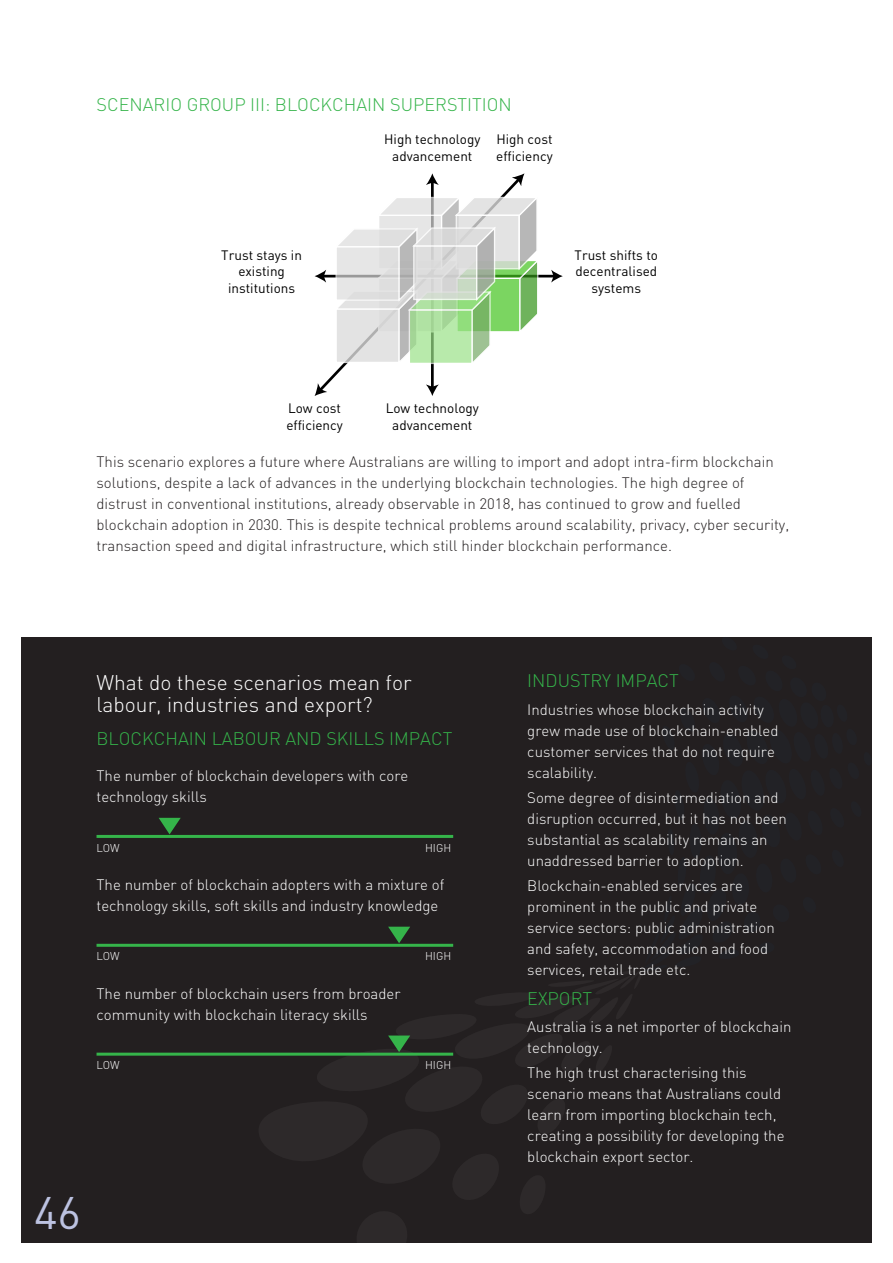
<style>
.page{position:relative;width:893px;height:1263px;background:#fff}
.page>*{position:absolute;margin:0;border:0;box-sizing:border-box;transform-origin:0 0}
.t1{font:45px "DIN";color:#bcc2e1}
.blue_sub_heading{font:300 21px/22.5px "DIN";color:#fff}
.H3{font:300 18px "DIN";color:#35b44a}
.Body_Copy_-_Black{font:300 15px/21px "DIN";color:#fff}
.Body_Copy_-_Black-2{font:300 15px/21px "DIN";color:#231f20}
.Body_Copy_-_White{font:300 15px/21px "DIN";color:#fff}
.t2{font:13.5px/16.2px "DIN";color:#000;text-align:center}
.Fig_title{font:300 11.25px "DIN";color:#fff}
</style>
<div class="page">
<div style="left:21px;top:637px;width:851px;height:605px;background:#231f20"></div>
<hr style="left:323px;top:275px;width:232px;height:2px;background:#000">
<svg style="left:551px;top:270px;width:12px;height:13px"></svg>
<svg style="left:316px;top:175px;width:199px;height:219px"></svg>
<svg style="left:512px;top:173px;width:12px;height:13px"></svg>
<svg style="left:315px;top:383px;width:12px;height:13px"></svg>
<svg style="left:335px;top:196px;width:204px;height:169px"></svg>
<hr style="left:97px;top:835px;width:356px;height:3px;background:#35b44a">
<svg style="left:159px;top:818px;width:22px;height:16px"></svg>
<hr style="left:97px;top:944px;width:356px;height:3px;background:#35b44a">
<hr style="left:97px;top:1053px;width:356px;height:3px;background:#35b44a">
<svg style="left:257px;top:835px;width:615px;height:408px"></svg>
<p class="H3" style="left:97px;top:93px;width:417px">SCENARIO GROUP III: BLOCKCHAIN SUPERSTITION</p>
<p class="t2" style="left:384px;top:131px;width:98px">High technology advancement</p>
<p class="t2" style="left:496px;top:131px;width:58px;text-align:left">High cost efficiency</p>
<p class="t2" style="left:221px;top:247px;width:82px">Trust stays in existing institutions</p>
<p class="t2" style="left:575px;top:247px;width:85px">Trust shifts to decentralised systems</p>
<p class="t2" style="left:286px;top:400px;width:58px;text-align:left">Low cost efficiency</p>
<p class="t2" style="left:386px;top:400px;width:95px">Low technology advancement</p>
<p class="Body_Copy_-_Black-2" style="left:97px;top:451px;width:694px">This scenario explores a future where Australians are willing to import and adopt intra-firm blockchain solutions, despite a lack of advances in the underlying blockchain technologies. The high degree of distrust in conventional institutions, already observable in 2018, has continued to grow and fuelled blockchain adoption in 2030. This is despite technical problems around scalability, privacy, cyber security, transaction speed and digital infrastructure, which still hinder blockchain performance.</p>
<p class="blue_sub_heading" style="left:97px;top:671px;width:317px">What do these scenarios mean for labour, industries and export?</p>
<p class="H3" style="left:97px;top:727px;width:357px">BLOCKCHAIN LABOUR AND SKILLS IMPACT</p>
<p class="Body_Copy_-_White" style="left:97px;top:765px;width:313px">The number of blockchain developers with core technology skills</p>
<p class="Fig_title" style="left:97px;top:840px;width:25px">LOW</p>
<p class="Fig_title" style="left:425px;top:840px;width:28px">HIGH</p>
<p class="Body_Copy_-_White" style="left:97px;top:874px;width:349px">The number of blockchain adopters with a mixture of technology skills, soft skills and industry knowledge</p>
<p class="Fig_title" style="left:97px;top:949px;width:25px">LOW</p>
<p class="Fig_title" style="left:425px;top:949px;width:28px">HIGH</p>
<p class="Body_Copy_-_White" style="left:97px;top:983px;width:306px">The number of blockchain users from broader community with blockchain literacy skills</p>
<p class="Fig_title" style="left:97px;top:1058px;width:25px">LOW</p>
<p class="Fig_title" style="left:425px;top:1058px;width:28px">HIGH</p>
<h1 class="t1" style="left:34px;top:1185px;width:48px">46</h1>
<p class="H3" style="left:527px;top:670px;width:153px">INDUSTRY IMPACT</p>
<p class="Body_Copy_-_Black" style="left:527px;top:699px;width:253px">Industries whose blockchain activity grew made use of blockchain-enabled customer services that do not require scalability.</p>
<p class="Body_Copy_-_Black" style="left:527px;top:787px;width:261px">Some degree of disintermediation and disruption occurred, but it has not been substantial as scalability remains an unaddressed barrier to adoption.</p>
<p class="Body_Copy_-_Black" style="left:527px;top:875px;width:249px">Blockchain-enabled services are prominent in the public and private service sectors: public administration and safety, accommodation and food services, retail trade etc.</p>
<p class="H3" style="left:527px;top:987px;width:66px">EXPORT</p>
<p class="Body_Copy_-_Black" style="left:527px;top:1016px;width:266px">Australia is a net importer of blockchain technology.</p>
<p class="Body_Copy_-_Black" style="left:527px;top:1062px;width:259px">The high trust characterising this scenario means that Australians could learn from importing blockchain tech, creating a possibility for developing the blockchain export sector.</p>
</div>
